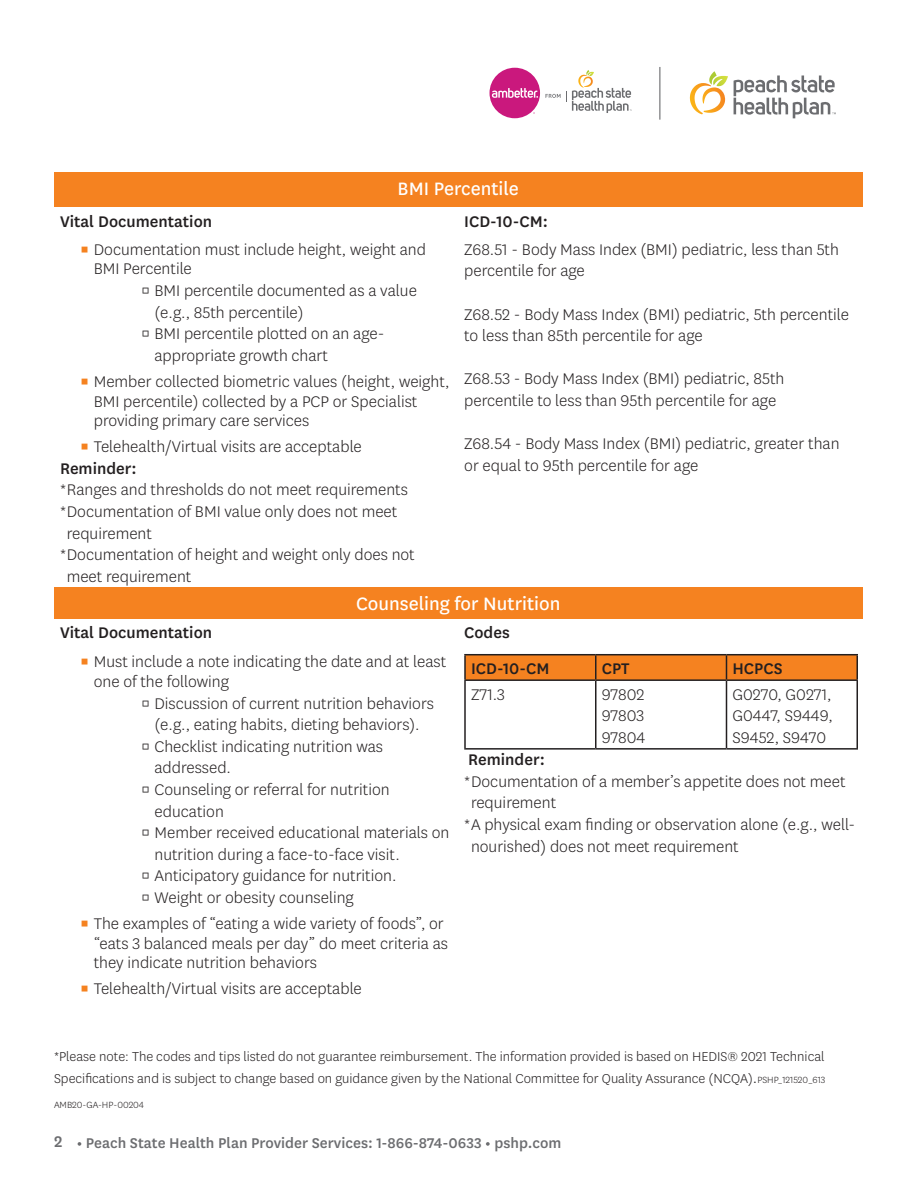
<style>
.page{position:relative;width:918px;height:1188px;background:#fff}
.page>*{position:absolute;margin:0;border:0;box-sizing:border-box;transform-origin:0 0}
.t1{font:21px "Centene Sans";color:#fff}
.t2{font:300 18px/21.6px "Centene Sans";color:#231f20}
.t3{font:500 18px "Centene Sans";color:#231f20}
.t4{font:500 18px "Centene Sans";color:#6c6d70}
.t5{font:500 16.5px "Centene Sans";color:#6c6d70}
.t6{font:300 15px/21.6px "Centene Sans";color:#231f20}
.t7{font:300 10.5px "Centene Sans";color:#231f20}
.s1{color:#f58220}
.s2{font-size:18px}
.s3{font-size:10.5px}
</style>
<div class="page">
<svg style="left:734px;top:75px;width:102px;height:43px"></svg>
<svg style="left:690px;top:71px;width:38px;height:43px"></svg>
<div style="left:54px;top:173px;width:808px;height:34px;background:#f58220"></div>
<div style="left:54px;top:588px;width:808px;height:31px;background:#f58220"></div>
<div style="left:466px;top:655px;width:390px;height:24px;background:#f58220"></div>
<hr style="left:595px;top:681px;width:2px;height:67px;background:#231f20">
<hr style="left:726px;top:681px;width:1px;height:67px;background:#231f20">
<hr style="left:464px;top:654px;width:132px;height:1px;background:#231f20">
<hr style="left:464px;top:655px;width:2px;height:24px;background:#231f20">
<hr style="left:596px;top:654px;width:131px;height:1px;background:#231f20">
<hr style="left:726px;top:654px;width:132px;height:1px;background:#231f20">
<hr style="left:856px;top:655px;width:2px;height:24px;background:#231f20">
<hr style="left:464px;top:679px;width:132px;height:2px;background:#231f20">
<hr style="left:464px;top:681px;width:2px;height:67px;background:#231f20">
<hr style="left:596px;top:679px;width:131px;height:2px;background:#231f20">
<hr style="left:726px;top:679px;width:132px;height:2px;background:#231f20">
<hr style="left:856px;top:681px;width:2px;height:67px;background:#231f20">
<hr style="left:464px;top:748px;width:132px;height:2px;background:#231f20">
<hr style="left:596px;top:748px;width:131px;height:2px;background:#231f20">
<hr style="left:726px;top:748px;width:132px;height:2px;background:#231f20">
<svg style="left:546px;top:70px;width:86px;height:43px"></svg>
<div style="left:490px;top:68px;width:50px;height:50px;background:#ca187d;border-radius:50%"></div>
<svg style="left:492px;top:88px;width:46px;height:10px"></svg>
<hr style="left:659px;top:67px;width:1px;height:53px;background:#6c6d70">
<h2 class="t1" style="left:398px;top:174px;width:123px">BMI Percentile</h2>
<h3 class="t3" style="left:60px;top:209px;width:154px">Vital Documentation</h3>
<p class="t2" style="left:94px;top:239px;width:334px;line-height:19.5px;text-indent:-14px"><span class="s1">▪</span> Documentation must include height, weight and<br>BMI Percentile</p>
<p class="t2" style="left:154px;top:279px;width:264px;text-indent:-14px">▫ BMI percentile documented as a value (e.g., 85th percentile)</p>
<p class="t2" style="left:154px;top:322px;width:231px;text-indent:-14px">▫ BMI percentile plotted on an age&shy;appropriate growth chart</p>
<p class="t2" style="left:94px;top:371px;width:357px;line-height:19.5px;text-indent:-14px"><span class="s1">▪</span> Member collected biometric values (height, weight,<br>BMI percentile) collected by a PCP or Specialist providing primary care services</p>
<p class="t2" style="left:80px;top:435px;width:283px"><span class="s1">▪</span> Telehealth/Virtual visits are acceptable</p>
<h3 class="t3" style="left:60px;top:456px;width:78px">Reminder:</h3>
<p class="t2" style="left:60px;top:479px;width:349px">* Ranges and thresholds do not meet requirements</p>
<p class="t2" style="left:67px;top:500px;width:332px;text-indent:-7px">* Documentation of BMI value only does not meet requirement</p>
<p class="t2" style="left:67px;top:543px;width:350px;text-indent:-7px">* Documentation of height and weight only does not meet requirement</p>
<h3 class="t3" style="left:464px;top:209px;width:85px">ICD-10-CM:</h3>
<p class="t2" style="left:464px;top:238px;width:376px">Z68.51 - Body Mass Index (BMI) pediatric, less than 5th percentile for age</p>
<p class="t2" style="left:464px;top:303px;width:386px">Z68.52 - Body Mass Index (BMI) pediatric, 5th percentile to less than 85th percentile for age</p>
<p class="t2" style="left:464px;top:368px;width:322px">Z68.53 - Body Mass Index (BMI) pediatric, 85th percentile to less than 95th percentile for age</p>
<p class="t2" style="left:464px;top:432px;width:377px">Z68.54 - Body Mass Index (BMI) pediatric, greater than or equal to 95th percentile for age</p>
<h2 class="t1" style="left:356px;top:589px;width:206px">Counseling for Nutrition</h2>
<h3 class="t3" style="left:60px;top:621px;width:154px">Vital Documentation</h3>
<p class="t2" style="left:94px;top:652px;width:354px;line-height:19.5px;text-indent:-14px"><span class="s1">▪</span> Must include a note indicating the date and at least one of the following</p>
<p class="t2" style="left:141px;top:692px;width:294px;text-align:center">▫ Discussion of current nutrition behaviors (e.g., eating habits, dieting behaviors).</p>
<p class="t2" style="left:154px;top:735px;width:230px;text-indent:-14px">▫ Checklist indicating nutrition was addressed.</p>
<p class="t2" style="left:154px;top:778px;width:237px;text-indent:-14px">▫ Counseling or referral for nutrition education</p>
<p class="t2" style="left:154px;top:821px;width:296px;text-indent:-14px">▫ Member received educational materials on nutrition during a face-to-face visit.</p>
<p class="t2" style="left:141px;top:865px;width:257px">▫ Anticipatory guidance for nutrition.</p>
<p class="t2" style="left:141px;top:886px;width:214px">▫ Weight or obesity counseling</p>
<p class="t2" style="left:94px;top:913px;width:356px;line-height:19.5px;text-indent:-13px"><span class="s1">▪</span> The examples of “eating a wide variety of foods”, or “eats 3 balanced meals per day” do meet criteria as they indicate nutrition behaviors</p>
<p class="t2" style="left:80px;top:978px;width:283px"><span class="s1">▪</span> Telehealth/Virtual visits are acceptable</p>
<h3 class="t3" style="left:464px;top:621px;width:47px">Codes</h3>
<p class="t3" style="left:471px;top:656px;width:80px">ICD-10-CM</p>
<p class="t3" style="left:602px;top:656px;width:29px">CPT</p>
<p class="t3" style="left:733px;top:656px;width:52px">HCPCS</p>
<p class="t2" style="left:471px;top:683px;width:35px">Z71.3</p>
<p class="t2" style="left:602px;top:683px;width:45px;text-align:justify">97802<br>97803<br>97804</p>
<p class="t2" style="left:733px;top:683px;width:102px;text-align:justify">G0270, G0271, G0447, S9449, S9452, S9470</p>
<h3 class="t3" style="left:468px;top:747px;width:78px">Reminder:</h3>
<p class="t2" style="left:471px;top:770px;width:376px;text-indent:-7px">* Documentation of a member’s appetite does not meet requirement</p>
<p class="t2" style="left:471px;top:813px;width:386px;text-indent:-7px">* A physical exam finding or observation alone (e.g., well&shy;nourished) does not meet requirement</p>
<p class="t6" style="left:54px;top:1045px;width:773px">*Please note: The codes and tips listed do not guarantee reimbursement. The information provided is based on HEDIS® 2021 Technical<br>Specifications and is subject to change based on guidance given by the National Committee for Quality Assurance (NCQA)<span class="s2">.</span><span class="s3">PSHP_121520_613</span></p>
<p class="t7" style="left:54px;top:1098px;width:92px">AMB20-GA-HP-00204</p>
<p class="t4" style="left:54px;top:1130px;width:10px">2</p>
<p class="t5" style="left:77px;top:1132px;width:486px">• Peach State Health Plan Provider Services: 1-866-874-0633 • pshp.com</p>
</div>
